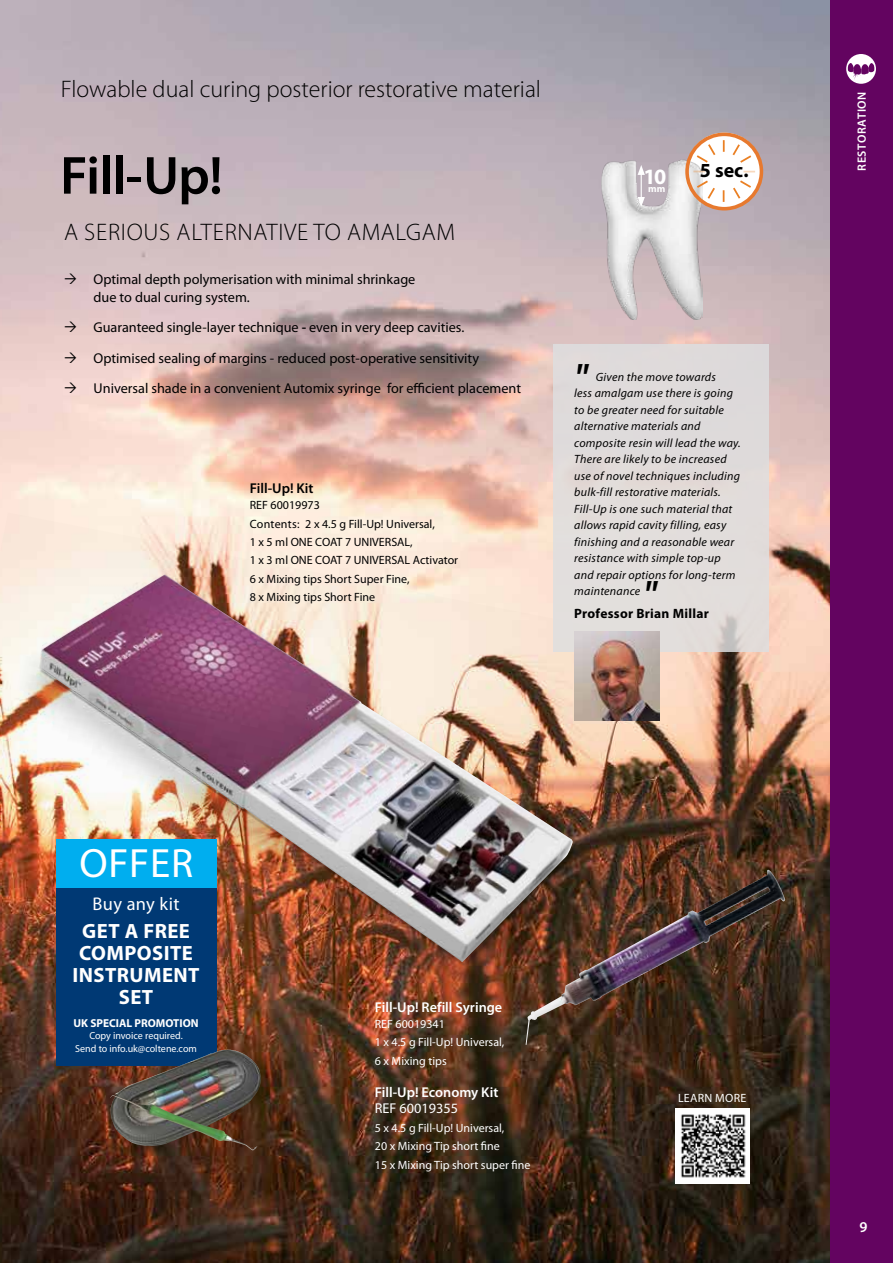
<style>
.page{position:relative;width:893px;height:1263px;background:#fff}
.page>*{position:absolute;margin:0;border:0;box-sizing:border-box;transform-origin:0 0}
.t1{font:600 54px "Myriad Pro";letter-spacing:-.015em;color:#000}
.t2{font:41.1px "Myriad Pro";letter-spacing:.02em;color:#fff}
.t3{font:italic 600 37.5px "Myriad Pro";color:#000}
.t4{font:300 24px "Myriad Pro";color:#000}
.t5{font:300 24px "Myriad Pro";letter-spacing:.03em;color:#000}
.t6{font:700 22.05px "Myriad Pro";color:#fff}
.t7{font:700 20.7px/21.9px "Myriad Pro";letter-spacing:.02em;color:#fff;text-align:center}
.t8{font:700 19.95px "Myriad Pro";color:#000}
.t9{font:18.45px "Myriad Pro";letter-spacing:.02em;color:#fff}
.t10{font:600 15px "Myriad Pro";color:#fff}
.t11{font:14.25px/30.5px "Myriad Pro";color:#000}
.t12{font:600 14.25px "Myriad Pro";color:#fff}
.t13{font:600 14.25px "Myriad Pro";color:#000}
.t14{font:14.25px "Myriad Pro";color:#fff}
.t15{font:700 13.5px "Myriad Pro";letter-spacing:.02em;color:#000}
.t16{font:italic 12px/16.5px "Myriad Pro";letter-spacing:.02em;color:#000}
.t17{font:12px/18.5px "Myriad Pro";color:#000}
.t18{font:12px/18.5px "Myriad Pro";color:#fff}
.t19{font:600 12px "Myriad Pro";letter-spacing:.05em;color:#fff}
.t20{font:12px "Myriad Pro";letter-spacing:.02em;color:#fff}
.t21{font:700 11.55px "Myriad Pro";color:#fff}
.t22{font:10.2px/12.3px "Myriad Pro";color:#fff;text-align:center}
.s1{font-weight:600}
</style>
<div class="page">
<div style="left:829px;top:0;width:64px;height:1263px;background:#630460"></div>
<svg style="left:846px;top:54px;width:30px;height:30px"></svg>
<svg style="left:848px;top:63px;width:26px;height:17px"></svg>
<img style="left:1px;top:0;width:829px;height:1263px">
<div style="left:686px;top:133px;width:76px;height:75px;background:#fff;border-radius:50%"></div>
<img style="left:602px;top:159px;width:100px;height:161px">
<div style="left:685px;top:133px;width:78px;height:77px;border:4px solid #e7792e;border-radius:50%"></div>
<svg style="left:723px;top:140px;width:2px;height:12px"></svg>
<svg style="left:723px;top:190px;width:1px;height:12px"></svg>
<svg style="left:743px;top:171px;width:12px;height:1px"></svg>
<svg style="left:693px;top:171px;width:12px;height:1px"></svg>
<svg style="left:733px;top:180px;width:20px;height:21px"></svg>
<svg style="left:695px;top:142px;width:21px;height:22px"></svg>
<svg style="left:695px;top:179px;width:20px;height:22px"></svg>
<svg style="left:732px;top:142px;width:21px;height:21px"></svg>
<svg style="left:638px;top:165px;width:7px;height:42px"></svg>
<img style="left:0;top:513px;width:631px;height:506px">
<img style="left:41px;top:575px;width:532px;height:387px">
<div style="left:553px;top:344px;width:216px;height:308px;background:#dedfe0"></div>
<img style="left:574px;top:631px;width:85px;height:89px">
<img style="left:676px;top:1108px;width:73px;height:75px">
<div style="left:56px;top:840px;width:160px;height:48px;background:#00aeef"></div>
<div style="left:56px;top:888px;width:160px;height:178px;background:#003974"></div>
<div style="left:109px;top:1047px;width:166px;height:113px;background:#000;opacity:.19"></div>
<img style="left:110px;top:1050px;width:152px;height:97px">
<img style="left:110px;top:1095px;width:147px;height:56px">
<img style="left:526px;top:870px;width:258px;height:175px">
<svg style="left:65px;top:273px;width:11px;height:11px"></svg>
<svg style="left:65px;top:322px;width:11px;height:10px"></svg>
<svg style="left:65px;top:352px;width:11px;height:11px"></svg>
<svg style="left:65px;top:382px;width:11px;height:11px"></svg>
<h3 class="t4" style="left:61px;top:75px;width:482px">Flowable dual curing posterior restorative material</h3>
<h1 class="t1" style="left:60px;top:141px;width:164px">Fill-Up!</h1>
<h3 class="t5" style="left:64px;top:218px;width:393px">A SERIOUS ALTERNATIVE TO AMALGAM</h3>
<p class="t11" style="left:94px;top:270px;width:323px;line-height:18px">Optimal depth polymerisation with minimal shrinkage due to dual curing system.</p>
<p class="t11" style="left:94px;top:312px;width:429px">Guaranteed single-layer technique <span class="s1">-</span> even in very deep cavities.<br>Optimised sealing of margins - reduced post-operative sensitivity<br>Universal shade in a convenient Automix syringe for efficient placement</p>
<p class="t13" style="left:250px;top:479px;width:65px">Fill-Up! Kit</p>
<p class="t17" style="left:250px;top:496px;width:210px">REF 60019973<br>Contents: 2 x 4.5 g Fill-Up! Universal,<br>1 x 5 ml ONE COAT 7 UNIVERSAL,<br>1 x 3 ml ONE COAT 7 UNIVERSAL Activator<br>6 x Mixing tips Short Super Fine,<br>8 x Mixing tips Short Fine</p>
<h3 class="t6" style="left:644px;top:163px;width:24px">10<sub>mm</sub></h3>
<h3 class="t8" style="left:700px;top:158px;width:50px">5 sec.</h3>
<h3 class="t3" style="left:574px;top:353px;width:15px">"</h3>
<p class="t16" style="left:574px;top:368px;width:168px;text-indent:21px">Given the move towards<br>less amalgam use there is going to be greater need for suitable alternative materials and composite resin will lead the way.<br>There are likely to be increased use of novel techniques including bulk-fill restorative materials.<br>Fill-Up is one such material that allows rapid cavity filling, easy finishing and a reasonable wear resistance with simple top-up and repair options for long-term maintenance</p>
<h3 class="t3" style="left:643px;top:571px;width:15px">"</h3>
<p class="t15" style="left:574px;top:604px;width:136px">Professor Brian Millar</p>
<h2 class="t2" style="left:79px;top:838px;width:115px">OFFER</h2>
<h3 class="t9" style="left:93px;top:892px;width:89px">Buy any kit</h3>
<h3 class="t7" style="left:73px;top:920px;width:128px">GET A FREE<br>COMPOSITE<br>INSTRUMENT<br>SET</h3>
<p class="t21" style="left:73px;top:1015px;width:127px">UK SPECIAL PROMOTION</p>
<p class="t22" style="left:75px;top:1029px;width:123px">Copy invoice required.<br>Send to info.uk@coltene.com</p>
<p class="t12" style="left:375px;top:998px;width:129px">Fill-Up! Refill Syringe</p>
<p class="t18" style="left:375px;top:1014px;width:131px">REF 60019341<br>1 x 4.5 g Fill-Up! Universal,<br>6 x Mixing tips</p>
<p class="t12" style="left:375px;top:1083px;width:125px">Fill-Up! Economy Kit</p>
<p class="t14" style="left:375px;top:1100px;width:85px">REF 60019355</p>
<p class="t18" style="left:375px;top:1118px;width:157px">5 x 4.5 g Fill-Up! Universal,<br>20 x Mixing Tip short fine<br>15 x Mixing Tip short super fine</p>
<p class="t20" style="left:678px;top:1090px;width:70px">LEARN MORE</p>
<p class="t19" style="left:854px;top:171px;width:81px;rotate:-90deg">RESTORATION</p>
<p class="t10" style="left:859px;top:1217px;width:10px">9</p>
</div>
